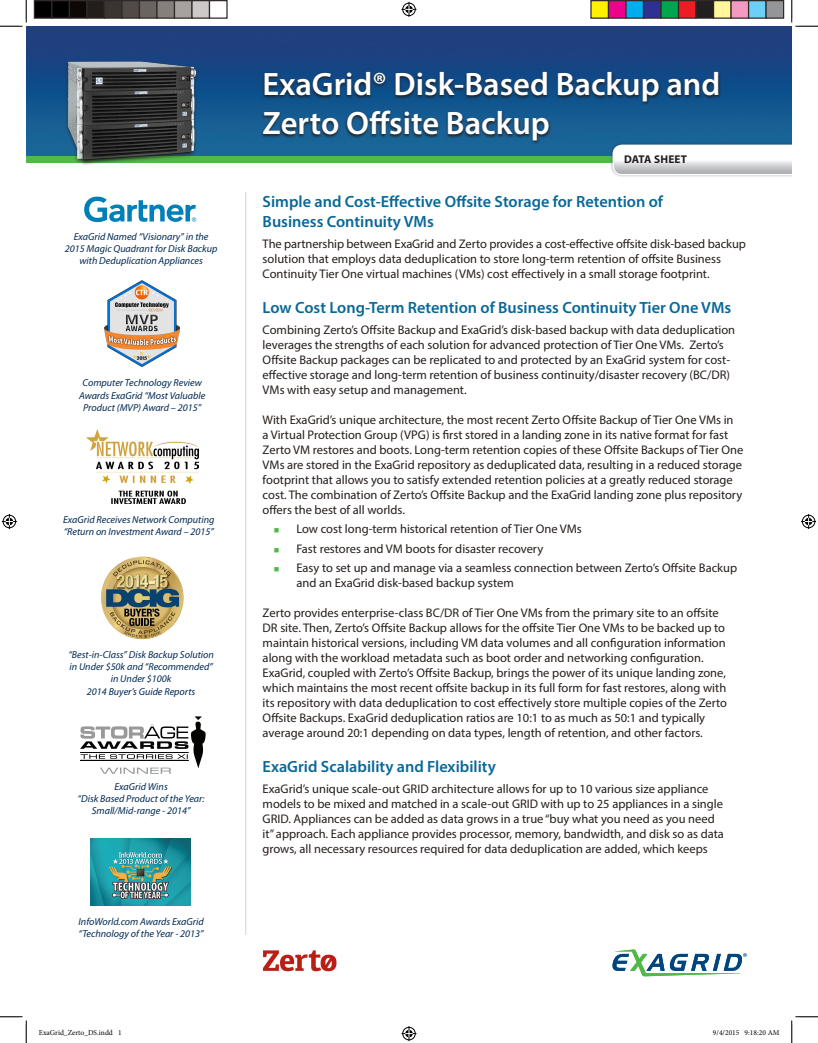
<style>
.page{position:relative;width:818px;height:1043px;background:#fff}
.page>*{position:absolute;margin:0;border:0;box-sizing:border-box;transform-origin:0 0}
.Headline{font:600 32.5px/39px "Myriad Pro";color:#fff}
.Blue_Paragraph_heade{font:600 16.25px/20px "Myriad Pro";color:#086899}
.Body_Copy{font:12.5px/15px "Myriad Pro";color:#241e1b}
.t1{font:700 11.25px "Myriad Pro";letter-spacing:.02em;color:#231f20}
.t2{font:italic 10.12px/12.1px "Myriad Pro";color:#002953;text-align:center}
.t3{font:7.5px "Minion Pro";color:#000}
</style>
<div class="page">
<img style="left:26px;top:26px;width:765px;height:130px">
<div style="left:26px;top:156px;width:765px;height:7px;background:#51b948"></div>
<div style="left:609px;top:142px;width:182px;height:36px;background:#231f20;opacity:.4"></div>
<svg style="left:612px;top:145px;width:179px;height:30px"></svg>
<img style="left:61px;top:52px;width:140px;height:113px">
<svg style="left:261px;top:71px;width:460px;height:74px;background:#164c79"></svg>
<hr style="left:245px;top:192px;width:1px;height:742px;background:#d1d2d4">
<svg style="left:612px;top:949px;width:134px;height:27px"></svg>
<svg style="left:84px;top:197px;width:112px;height:25px"></svg>
<img style="left:90px;top:838px;width:100px;height:67px">
<svg style="left:80px;top:716px;width:126px;height:57px"></svg>
<hr style="left:80px;top:760px;width:108px;height:1px;background:#040503">
<hr style="left:80px;top:752px;width:108px;height:1px;background:#040503">
<svg style="left:101px;top:556px;width:82px;height:83px"></svg>
<img style="left:105px;top:281px;width:75px;height:86px">
<img style="left:86px;top:430px;width:112px;height:73px">
<img style="left:262px;top:950px;width:75px;height:22px">
<svg style="left:0;top:0;width:27px;height:27px"></svg>
<svg style="left:0;top:1016px;width:27px;height:26px"></svg>
<svg style="left:790px;top:0;width:28px;height:27px"></svg>
<svg style="left:791px;top:1016px;width:27px;height:26px"></svg>
<svg style="left:401px;top:2px;width:15px;height:15px"></svg>
<svg style="left:401px;top:1026px;width:15px;height:15px"></svg>
<svg style="left:2px;top:514px;width:15px;height:15px"></svg>
<svg style="left:801px;top:514px;width:15px;height:15px"></svg>
<div style="left:34px;top:1px;width:18px;height:17px;background:#000"></div>
<div style="left:34px;top:0;width:18px;height:19px;border:1px solid #302a28"></div>
<div style="left:52px;top:1px;width:17px;height:17px;background:#000"></div>
<div style="left:51px;top:0;width:19px;height:19px;border:1px solid #302a28"></div>
<div style="left:69px;top:1px;width:18px;height:17px;background:#0c0806"></div>
<div style="left:69px;top:0;width:19px;height:19px;border:1px solid #302a28"></div>
<div style="left:87px;top:1px;width:17px;height:17px;background:#241e1b"></div>
<div style="left:86px;top:0;width:19px;height:19px;border:1px solid #302a28"></div>
<div style="left:104px;top:1px;width:18px;height:17px;background:#3b3532"></div>
<div style="left:104px;top:0;width:18px;height:19px;border:1px solid #302a28"></div>
<div style="left:122px;top:1px;width:17px;height:17px;background:#524a47"></div>
<div style="left:121px;top:0;width:19px;height:19px;border:1px solid #302a28"></div>
<div style="left:139px;top:1px;width:18px;height:17px;background:#6b6360"></div>
<div style="left:139px;top:0;width:19px;height:19px;border:1px solid #302a28"></div>
<div style="left:157px;top:1px;width:17px;height:17px;background:#867f7c"></div>
<div style="left:156px;top:0;width:19px;height:19px;border:1px solid #302a28"></div>
<div style="left:174px;top:1px;width:18px;height:17px;background:#a7a2a0"></div>
<div style="left:174px;top:0;width:18px;height:19px;border:1px solid #302a28"></div>
<div style="left:192px;top:1px;width:17px;height:17px;background:#cdc9c8"></div>
<div style="left:191px;top:0;width:19px;height:19px;border:1px solid #302a28"></div>
<div style="left:209px;top:0;width:19px;height:19px;border:1px solid #302a28"></div>
<div style="left:591px;top:1px;width:17px;height:17px;background:#fff101"></div>
<div style="left:590px;top:0;width:19px;height:19px;border:1px solid #302a28"></div>
<div style="left:608px;top:1px;width:18px;height:17px;background:#ed028c"></div>
<div style="left:608px;top:0;width:18px;height:19px;border:1px solid #302a28"></div>
<div style="left:626px;top:1px;width:17px;height:17px;background:#00aeef"></div>
<div style="left:625px;top:0;width:19px;height:19px;border:1px solid #302a28"></div>
<div style="left:643px;top:1px;width:18px;height:17px;background:#2e3092"></div>
<div style="left:642px;top:0;width:19px;height:19px;border:1px solid #302a28"></div>
<div style="left:661px;top:1px;width:17px;height:17px;background:#00a54f"></div>
<div style="left:660px;top:0;width:19px;height:19px;border:1px solid #302a28"></div>
<div style="left:678px;top:1px;width:18px;height:17px;background:#ee1d23"></div>
<div style="left:678px;top:0;width:18px;height:19px;border:1px solid #302a28"></div>
<div style="left:696px;top:1px;width:17px;height:17px;background:#231f20"></div>
<div style="left:695px;top:0;width:19px;height:19px;border:1px solid #302a28"></div>
<div style="left:713px;top:1px;width:18px;height:17px;background:#fff79a"></div>
<div style="left:712px;top:0;width:19px;height:19px;border:1px solid #302a28"></div>
<div style="left:731px;top:1px;width:17px;height:17px;background:#f499c2"></div>
<div style="left:730px;top:0;width:19px;height:19px;border:1px solid #302a28"></div>
<div style="left:748px;top:1px;width:18px;height:17px;background:#6bcff6"></div>
<div style="left:748px;top:0;width:18px;height:19px;border:1px solid #302a28"></div>
<div style="left:766px;top:1px;width:17px;height:17px;background:#939598"></div>
<div style="left:765px;top:0;width:19px;height:19px;border:1px solid #302a28"></div>
<p class="Headline" style="left:262px;top:64px;width:459px">ExaGrid® Disk-Based Backup and<br>Zerto Offsite Backup</p>
<p class="t2" style="left:65px;top:230px;width:154px">ExaGrid Named “Visionary” in the<br>2015 Magic Quadrant for Disk Backup with Deduplication Appliances</p>
<p class="t2" style="left:79px;top:377px;width:128px">Computer Technology Review<br>Awards ExaGrid “Most Valuable<br>Product (MVP) Award – 2015”</p>
<p class="t2" style="left:63px;top:513px;width:153px;text-align:left">ExaGrid Receives Network Computing “Return on Investment Award – 2015”</p>
<p class="t2" style="left:68px;top:648px;width:147px">“Best-in-Class” Disk Backup Solution in Under $50k and “Recommended” in Under $100k<br>2014 Buyer’s Guide Reports</p>
<p class="t2" style="left:78px;top:780px;width:129px">ExaGrid Wins<br>“Disk Based Product of the Year:<br>Small/Mid-range - 2014”</p>
<p class="t2" style="left:79px;top:915px;width:127px;text-align:left">InfoWorld.com Awards ExaGrid “Technology of the Year - 2013”</p>
<p class="t1" style="left:624px;top:152px;width:64px">DATA SHEET</p>
<p class="Blue_Paragraph_heade" style="left:262px;top:191px;width:402px">Simple and Cost-Effective Offsite Storage for Retention of<br>Business Continuity VMs</p>
<p class="Body_Copy" style="left:262px;top:236px;width:484px">The partnership between ExaGrid and Zerto provides a cost-effective offsite disk-based backup solution that employs data deduplication to store long-term retention of offsite Business<br>Continuity Tier One virtual machines (VMs) cost effectively in a small storage footprint.</p>
<p class="Blue_Paragraph_heade" style="left:262px;top:297px;width:470px">Low Cost Long-Term Retention of Business Continuity Tier One VMs</p>
<p class="Body_Copy" style="left:262px;top:322px;width:474px">Combining Zerto’s Offsite Backup and ExaGrid’s disk-based backup with data deduplication leverages the strengths of each solution for advanced protection of Tier One VMs. Zerto’s Offsite Backup packages can be replicated to and protected by an ExaGrid system for cost&shy;effective storage and long-term retention of business continuity/disaster recovery (BC/DR)<br>VMs with easy setup and management.</p>
<p class="Body_Copy" style="left:262px;top:412px;width:482px">With ExaGrid’s unique architecture, the most recent Zerto Offsite Backup of Tier One VMs in<br>a Virtual Protection Group (VPG) is first stored in a landing zone in its native format for fast Zerto VM restores and boots. Long-term retention copies of these Offsite Backups of Tier One VMs are stored in the ExaGrid repository as deduplicated data, resulting in a reduced storage footprint that allows you to satisfy extended retention policies at a greatly reduced storage cost. The combination of Zerto’s Offsite Backup and the ExaGrid landing zone plus repository offers the best of all worlds.</p>
<p class="Body_Copy" style="left:296px;top:521px;width:287px">Low cost long-term historical retention of Tier One VMs</p>
<p class="Body_Copy" style="left:296px;top:541px;width:248px">Fast restores and VM boots for disaster recovery</p>
<p class="Body_Copy" style="left:296px;top:560px;width:442px">Easy to set up and manage via a seamless connection between Zerto’s Offsite Backup and an ExaGrid disk-based backup system</p>
<p class="Body_Copy" style="left:262px;top:605px;width:466px">Zerto provides enterprise-class BC/DR of Tier One VMs from the primary site to an offsite DR site. Then, Zerto’s Offsite Backup allows for the offsite Tier One VMs to be backed up to maintain historical versions, including VM data volumes and all configuration information along with the workload metadata such as boot order and networking configuration.<br>ExaGrid, coupled with Zerto’s Offsite Backup, brings the power of its unique landing zone, which maintains the most recent offsite backup in its full form for fast restores, along with its repository with data deduplication to cost effectively store multiple copies of the Zerto Offsite Backups. ExaGrid deduplication ratios are 10:1 to as much as 50:1 and typically average around 20:1 depending on data types, length of retention, and other factors.</p>
<p class="Blue_Paragraph_heade" style="left:262px;top:756px;width:235px">ExaGrid Scalability and Flexibility</p>
<p class="Body_Copy" style="left:262px;top:781px;width:462px">ExaGrid’s unique scale-out GRID architecture allows for up to 10 various size appliance models to be mixed and matched in a scale-out GRID with up to 25 appliances in a single GRID. Appliances can be added as data grows in a true “buy what you need as you need it” approach. Each appliance provides processor, memory, bandwidth, and disk so as data grows, all necessary resources required for data deduplication are added, which keeps</p>
<p class="t3" style="left:39px;top:1028px;width:84px">ExaGrid_Zerto_DS.indd 1</p>
<p class="t3" style="left:712px;top:1028px;width:68px">9/4/2015 9:18:20 AM</p>
</div>
